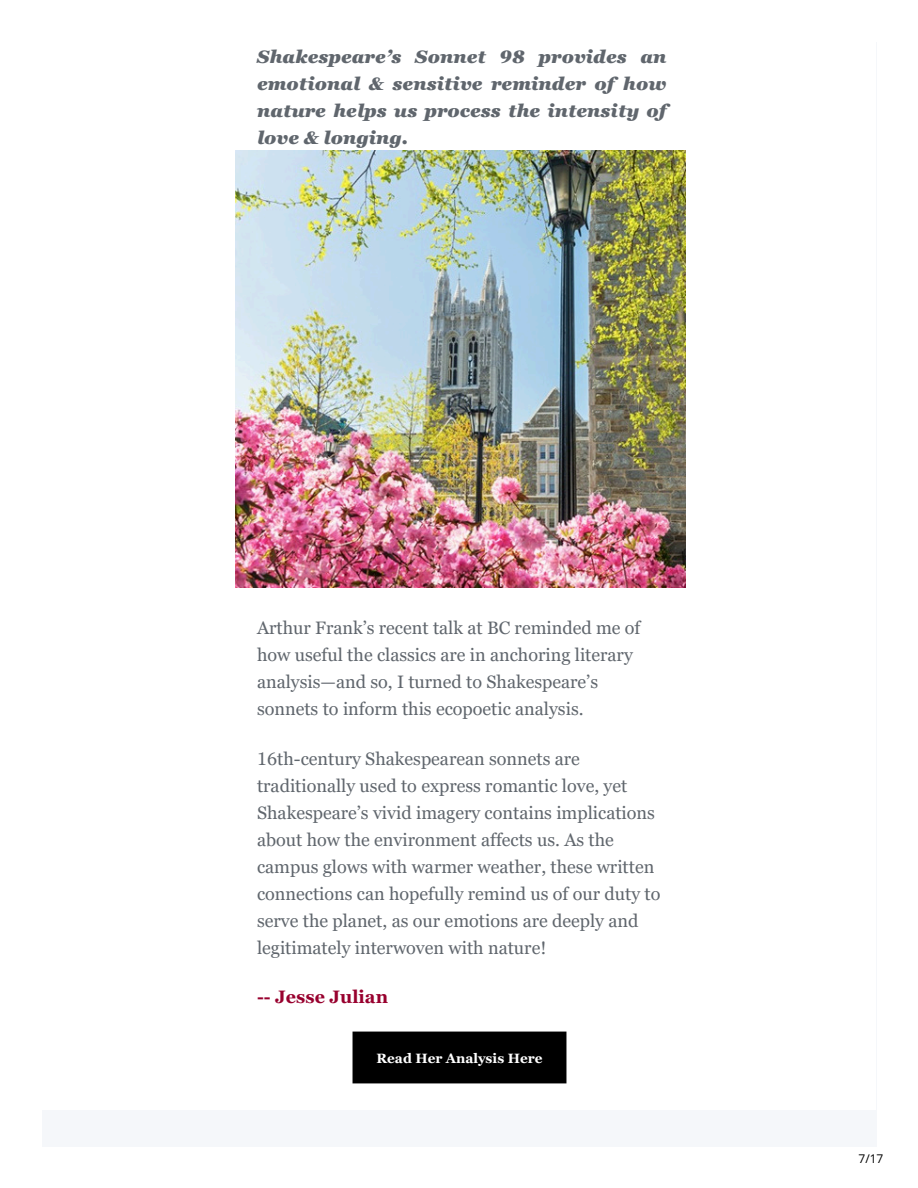
<style>
.page{position:relative;width:918px;height:1188px;background:#fff}
.page>*{position:absolute;margin:0;border:0;box-sizing:border-box;transform-origin:0 0}
.t1{font:18px/27px "Georgia Pro";color:#60666d}
.t2{font:italic 900 18px/27px "Georgia Pro";color:#60666d;text-align:justify}
.t3{font:700 18px "Georgia Pro";color:#98002e}
.t4{font:700 13.5px "Georgia Pro";color:#fff}
.t5{font:12px "Open Sans";color:#000}
</style>
<div class="page">
<div style="left:43px;top:43px;width:833px;height:1103px;background:#f5f7fa"></div>
<div style="left:43px;top:43px;width:833px;height:544px;background:#fff"></div>
<div style="left:43px;top:587px;width:833px;height:522px;background:#fff"></div>
<img style="left:235px;top:151px;width:450px;height:436px">
<div style="left:352px;top:1031px;width:215px;height:53px;background:#000"></div>
<h1 class="t2" style="left:257px;top:43px;width:411px">Shakespeare’s Sonnet 98 provides an emotional &amp; sensitive reminder of how nature helps us process the intensity of love &amp; longing.</h1>
<p class="t1" style="left:257px;top:615px;width:385px">Arthur Frank’s recent talk at BC reminded me of how useful the classics are in anchoring literary analysis—and so, I turned to Shakespeare’s sonnets to inform this ecopoetic analysis.</p>
<h2 class="t1" style="left:257px;top:745px;width:405px">16th-century Shakespearean sonnets are traditionally used to express romantic love, yet Shakespeare’s vivid imagery contains implications about how the environment affects us. As the campus glows with warmer weather, these written connections can hopefully remind us of our duty to serve the planet, as our emotions are deeply and legitimately interwoven with nature!</h2>
<h2 class="t3" style="left:257px;top:987px;width:133px">-- Jesse Julian</h2>
<p class="t4" style="left:377px;top:1050px;width:167px">Read Her Analysis Here</p>
<p class="t5" style="left:859px;top:1151px;width:26px">7/17</p>
</div>
